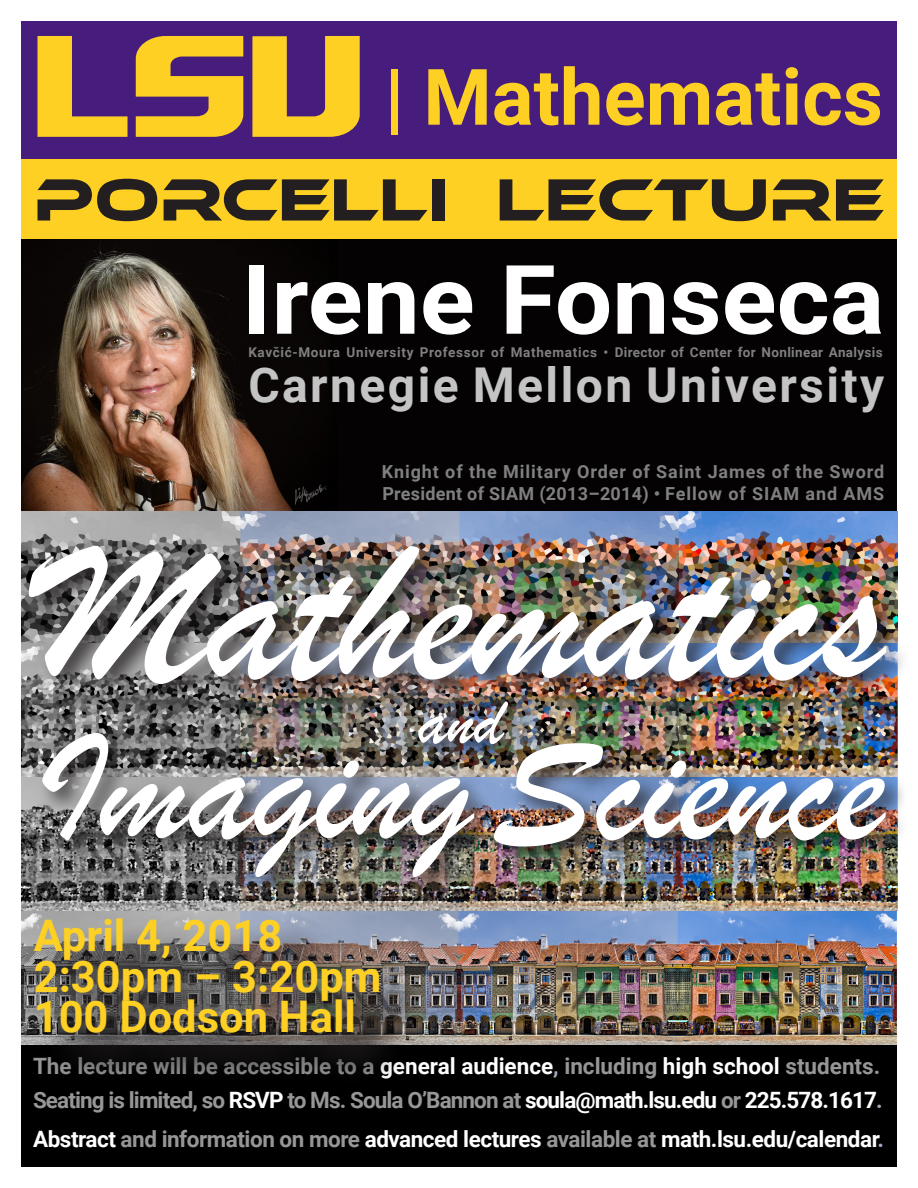
<style>
.page{position:relative;width:918px;height:1188px;background:#fff}
.page>*{position:absolute;margin:0;border:0;box-sizing:border-box;transform-origin:0 0}
.t1{font:202.5px "Brush Script";color:#fff}
.t2{font:160.5px "Brush Script";color:#fff}
.t3{font:700 96px "Roboto";color:#fff;scale:1.06 1}
.t4{font:700 78px "Roboto";color:#fdd023}
.t5{font:72px "Brush Script";color:#fff}
.t6{font:61.5px "Ethnocentric Rg";color:#231f20}
.t7{font:700 48px "Roboto";letter-spacing:.05em;color:#c4c4c4}
.t8{font:700 43.5px "Roboto";color:#fdd023}
.t9{font:700 22.5px "Roboto";letter-spacing:-.02em;color:#fff}
.t10{font:700 22.5px "Roboto";letter-spacing:-.04em;color:#969696}
.t11{font:700 22.5px "Roboto";color:#969696}
.t12{font:700 18px "Roboto";letter-spacing:.05em;color:#808080}
.t13{font:700 18px "Roboto";letter-spacing:.015em;color:#808080}
.t14{font:700 13.5px "Roboto";letter-spacing:.045em;color:#808080}
.s1{font-size:165px}
.s2{color:#fff}
.s3{color:#a4abbf}
.s4{color:#969696}
</style>
<div class="page">
<img style="left:21px;top:239px;width:876px;height:802px">
<div style="left:21px;top:21px;width:876px;height:139px;background:#461d7c"></div>
<svg style="left:38px;top:36px;width:90px;height:101px"></svg>
<svg style="left:136px;top:36px;width:107px;height:101px"></svg>
<svg style="left:252px;top:36px;width:108px;height:101px"></svg>
<div style="left:21px;top:159px;width:876px;height:80px;background:#fdd023"></div>
<div style="left:21px;top:1041px;width:876px;height:126px;background:#000"></div>
<div style="left:24px;top:541px;width:887px;height:360px;background:#231f20;opacity:.75"></div>
<svg style="left:33px;top:917px;width:403px;height:147px;background:#5a5758"></svg>
<p class="t4" style="left:384px;top:42px;width:500px">| Mathematics</p>
<p class="t6" style="left:34px;top:162px;width:852px">PORCELLI LECTURE</p>
<p class="t3" style="left:242px;top:232px;width:607px">Irene Fonseca</p>
<p class="t14" style="left:248px;top:343px;width:636px">Kavčić-Moura University Professor of Mathematics • Director of Center for Nonlinear Analysis</p>
<p class="t7" style="left:248px;top:351px;width:637px">Carnegie Mellon University</p>
<p class="t12" style="left:382px;top:459px;width:504px">Knight of the Military Order of Saint James of the Sword</p>
<p class="t13" style="left:382px;top:481px;width:503px">President of SIAM (2013–2014) • Fellow of SIAM and AMS</p>
<p class="t1" style="left:38px;top:481px;width:848px">Mathematics</p>
<p class="t5" style="left:418px;top:673px;width:87px">and</p>
<p class="t2" style="left:38px;top:682px;width:848px">Imaging Sci<span class="s1">ence</span></p>
<p class="t8" style="left:34px;top:905px;width:250px">April 4, 2018</p>
<p class="t8" style="left:34px;top:946px;width:349px">2:30pm – 3:20pm</p>
<p class="t8" style="left:34px;top:986px;width:324px">100 Dodson Hall</p>
<p class="t11" style="left:33px;top:1050px;width:849px">The lecture will be accessible to a <span class="s2">general audience</span><span class="s3">,</span> including <span class="s2">high school</span> students.</p>
<p class="t10" style="left:33px;top:1085px;width:851px">Seating is limited, so <span class="s2">RSVP</span> to Ms. Soula O’Bannon at <span class="s2">soula@math.lsu.edu</span> or <span class="s2">225.578.1617</span><span class="s3">.</span></p>
<p class="t9" style="left:33px;top:1123px;width:853px">Abstract <span class="s4">and information on more</span> advanced lectures <span class="s4">available at</span> math.lsu.edu/calendar<span class="s3">.</span></p>
</div>
